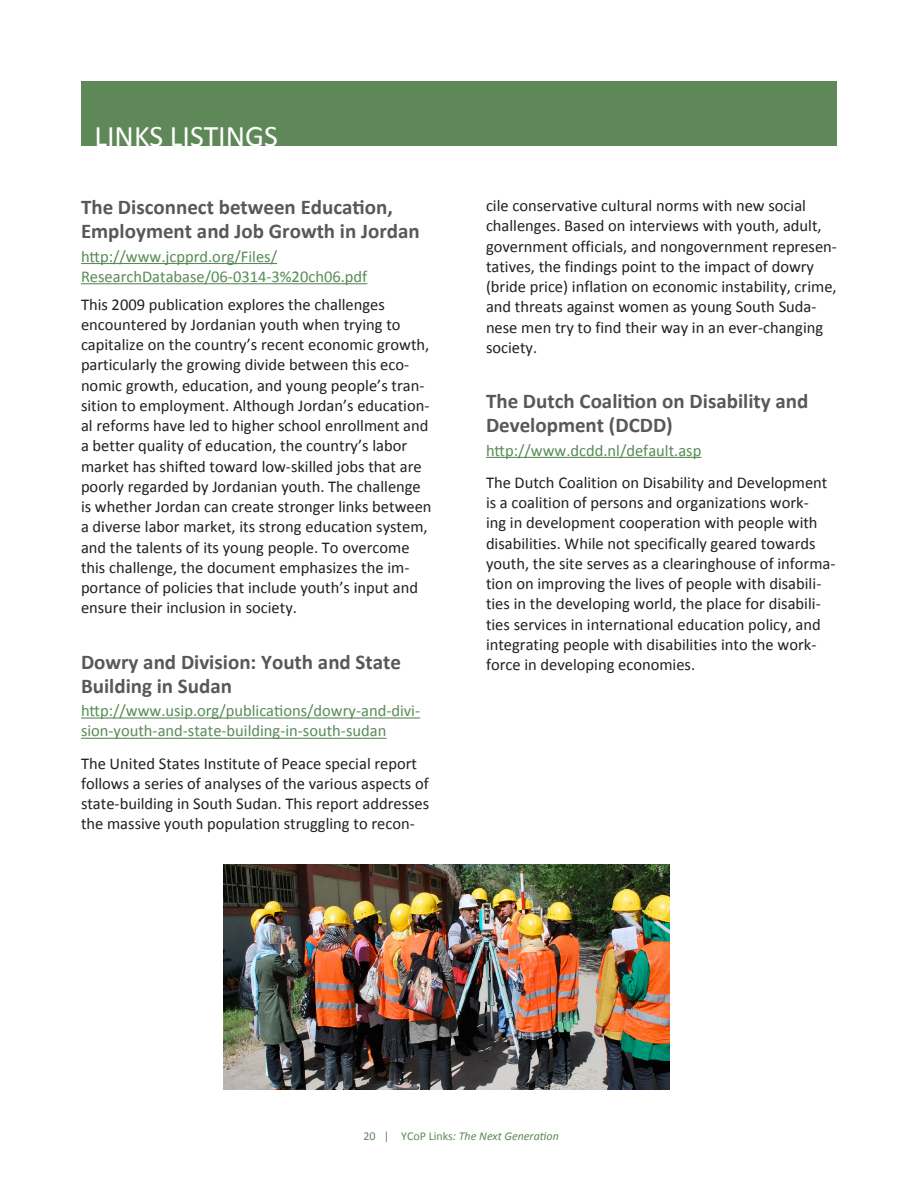
<style>
.page{position:relative;width:918px;height:1188px;background:#fff}
.page>*{position:absolute;margin:0;border:0;box-sizing:border-box;transform-origin:0 0}
.t1{font:30px "Calibri";color:#fff}
.t2{font:700 21px/24px "Calibri";color:#57585a}
.Body_Copy_2_copy{font:16.5px/20.2px "Calibri";color:#231f20}
.t3{font:16.5px/20.2px "Calibri";color:#588b57}
.t4{font:italic 12px "Calibri";color:#5f8858}
.s1{font-style:normal;color:#5b8a58}
.s2{font-style:normal}
</style>
<div class="page">
<div style="left:81px;top:81px;width:756px;height:65px;background:#5f8858"></div>
<hr style="left:81px;top:263px;width:196px;height:1px;background:#588b57">
<hr style="left:81px;top:283px;width:286px;height:1px;background:#588b57">
<hr style="left:81px;top:717px;width:339px;height:2px;background:#588b57">
<hr style="left:81px;top:738px;width:306px;height:1px;background:#588b57">
<hr style="left:486px;top:457px;width:215px;height:1px;background:#588b57">
<img style="left:224px;top:864px;width:446px;height:226px">
<h1 class="t1" style="left:94px;top:117px;width:185px">LINKS LISTINGS</h1>
<p class="t2" style="left:81px;top:195px;width:340px">The Disconnect between Education,<br>Employment and Job Growth in Jordan</p>
<p class="t3" style="left:81px;top:246px;width:288px">http://www.jcpprd.org/Files/<br>ResearchDatabase/06-0314-3%20ch06.pdf</p>
<p class="Body_Copy_2_copy" style="left:81px;top:294px;width:352px">This 2009 publication explores the challenges encountered by Jordanian youth when trying to capitalize on the country’s recent economic growth, particularly the growing divide between this eco&shy;nomic growth, education, and young people’s tran&shy;sition to employment. Although Jordan’s education&shy;al reforms have led to higher school enrollment and a better quality of education, the country’s labor market has shifted toward low-skilled jobs that are poorly regarded by Jordanian youth. The challenge is whether Jordan can create stronger links between a diverse labor market, its strong education system, and the talents of its young people. To overcome this challenge, the document emphasizes the im&shy;portance of policies that include youth’s input and ensure their inclusion in society.</p>
<p class="t2" style="left:81px;top:650px;width:322px">Dowry and Division: Youth and State<br>Building in Sudan</p>
<p class="t3" style="left:81px;top:701px;width:341px">http://www.usip.org/publications/dowry-and-divi&shy;sion-youth-and-state-building-in-south-sudan</p>
<p class="Body_Copy_2_copy" style="left:81px;top:753px;width:350px">The United States Institute of Peace special report follows a series of analyses of the various aspects of state-building in South Sudan. This report addresses the massive youth population struggling to recon-</p>
<p class="Body_Copy_2_copy" style="left:486px;top:195px;width:352px">cile conservative cultural norms with new social challenges. Based on interviews with youth, adult, government officials, and nongovernment represen&shy;tatives, the findings point to the impact of dowry (bride price) inflation on economic instability, crime, and threats against women as young South Suda&shy;nese men try to find their way in an ever-changing society.</p>
<p class="t2" style="left:486px;top:389px;width:324px">The Dutch Coalition on Disability and<br>Development (DCDD)</p>
<p class="t3" style="left:486px;top:440px;width:217px">http://www.dcdd.nl/default.asp</p>
<p class="Body_Copy_2_copy" style="left:486px;top:472px;width:351px">The Dutch Coalition on Disability and Development is a coalition of persons and organizations work-<br>ing in development cooperation with people with disabilities. While not specifically geared towards youth, the site serves as a clearinghouse of informa&shy;tion on improving the lives of people with disabili&shy;ties in the developing world, the place for disabili&shy;ties services in international education policy, and integrating people with disabilities into the work&shy;force in developing economies.</p>
<p class="t4" style="left:363px;top:1127px;width:197px"><span class="s1">20 |</span> <span class="s2">YCoP Links</span>: The Next Generation</p>
</div>
